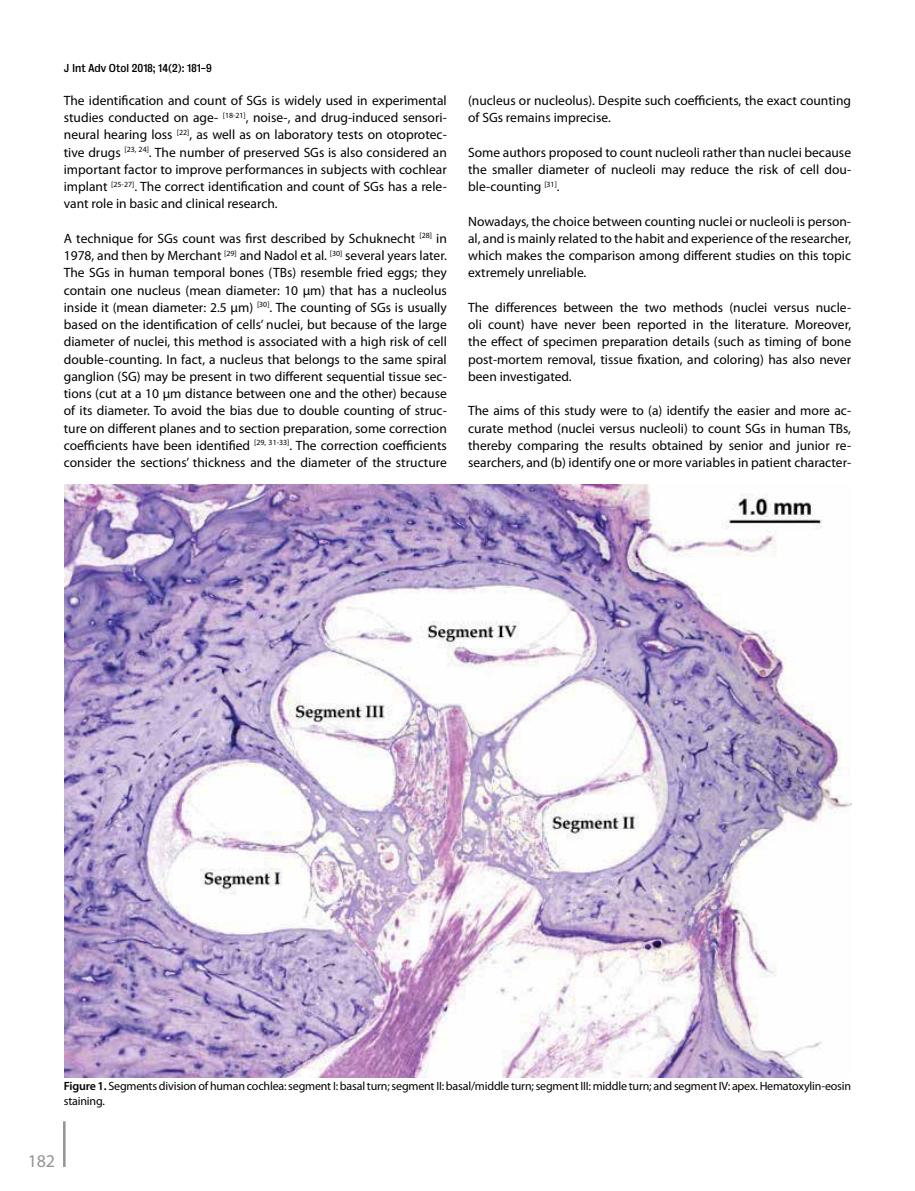
<style>
.page{position:relative;width:915px;height:1191px;background:#fff}
.page>*{position:absolute;margin:0;border:0;box-sizing:border-box;transform-origin:0 0}
.t1{font:18px "Myriad Pro";color:#939598}
.t2{font:13.5px/17.2px "Myriad Pro";color:#000;text-align:justify}
.t3{font:12px/14.4px "Myriad Pro";letter-spacing:-.015em;color:#000}
.t4{font:10.5px "Bureau Grot Five Three";color:#000}
.s1{font-weight:600}
</style>
<div class="page">
<hr style="left:63px;top:1121px;width:3px;height:46px;background:#939598">
<img style="left:64px;top:485px;width:786px;height:593px">
<p class="t4" style="left:64px;top:62px;width:150px">J Int Adv Otol 2018; 14(2): 181-9</p>
<p class="t2" style="left:64px;top:91px;width:384px">The identification and count of SGs is widely used in experimental studies conducted on age- <sup>[18-21]</sup>, noise-, and drug-induced sensori&shy;neural hearing loss <sup>[22]</sup>, as well as on laboratory tests on otoprotec&shy;tive drugs <sup>[23,</sup> <sup>24]</sup>. The number of preserved SGs is also considered an important factor to improve performances in subjects with cochlear implant <sup>[25-27]</sup>. The correct identification and count of SGs has a rele&shy;vant role in basic and clinical research.</p>
<p class="t2" style="left:64px;top:229px;width:384px">A technique for SGs count was first described by Schuknecht <sup>[28]</sup> in 1978, and then by Merchant <sup>[29]</sup> and Nadol et al. <sup>[30]</sup> several years later.<br>The SGs in human temporal bones (TBs) resemble fried eggs; they contain one nucleus (mean diameter: 10 µm) that has a nucleolus inside it (mean diameter: 2.5 µm) <sup>[30]</sup>. The counting of SGs is usually based on the identification of cells’ nuclei, but because of the large diameter of nuclei, this method is associated with a high risk of cell double-counting. In fact, a nucleus that belongs to the same spiral ganglion (SG) may be present in two different sequential tissue sec&shy;tions (cut at a 10 µm distance between one and the other) because of its diameter. To avoid the bias due to double counting of struc&shy;ture on different planes and to section preparation, some correction coefficients have been identified <sup>[29,</sup> <sup>31-33]</sup>. The correction coefficients consider the sections’ thickness and the diameter of the structure</p>
<p class="t2" style="left:468px;top:91px;width:384px">(nucleus or nucleolus). Despite such coefficients, the exact counting of SGs remains imprecise.</p>
<p class="t2" style="left:468px;top:143px;width:384px">Some authors proposed to count nucleoli rather than nuclei because the smaller diameter of nucleoli may reduce the risk of cell dou&shy;ble-counting <sup>[31]</sup>.</p>
<p class="t2" style="left:468px;top:212px;width:384px">Nowadays, the choice between counting nuclei or nucleoli is person&shy;al, and is mainly related to the habit and experience of the researcher, which makes the comparison among different studies on this topic extremely unreliable.</p>
<p class="t2" style="left:468px;top:298px;width:384px">The differences between the two methods (nuclei versus nucle&shy;oli count) have never been reported in the literature. Moreover, the effect of specimen preparation details (such as timing of bone post-mortem removal, tissue fixation, and coloring) has also never been investigated.</p>
<p class="t2" style="left:468px;top:402px;width:384px">The aims of this study were to (a) identify the easier and more ac&shy;curate method (nuclei versus nucleoli) to count SGs in human TBs, thereby comparing the results obtained by senior and junior re&shy;searchers, and (b) identify one or more variables in patient character-</p>
<p class="t3" style="left:64px;top:1078px;width:788px"><span class="s1">Figure 1.</span> Segments division of human cochlea: segment I: basal turn; segment II: basal/middle turn; segment III: middle turn; and segment IV: apex. Hematoxylin-eosin staining.</p>
<h1 class="t1" style="left:28px;top:1149px;width:29px">182</h1>
</div>
